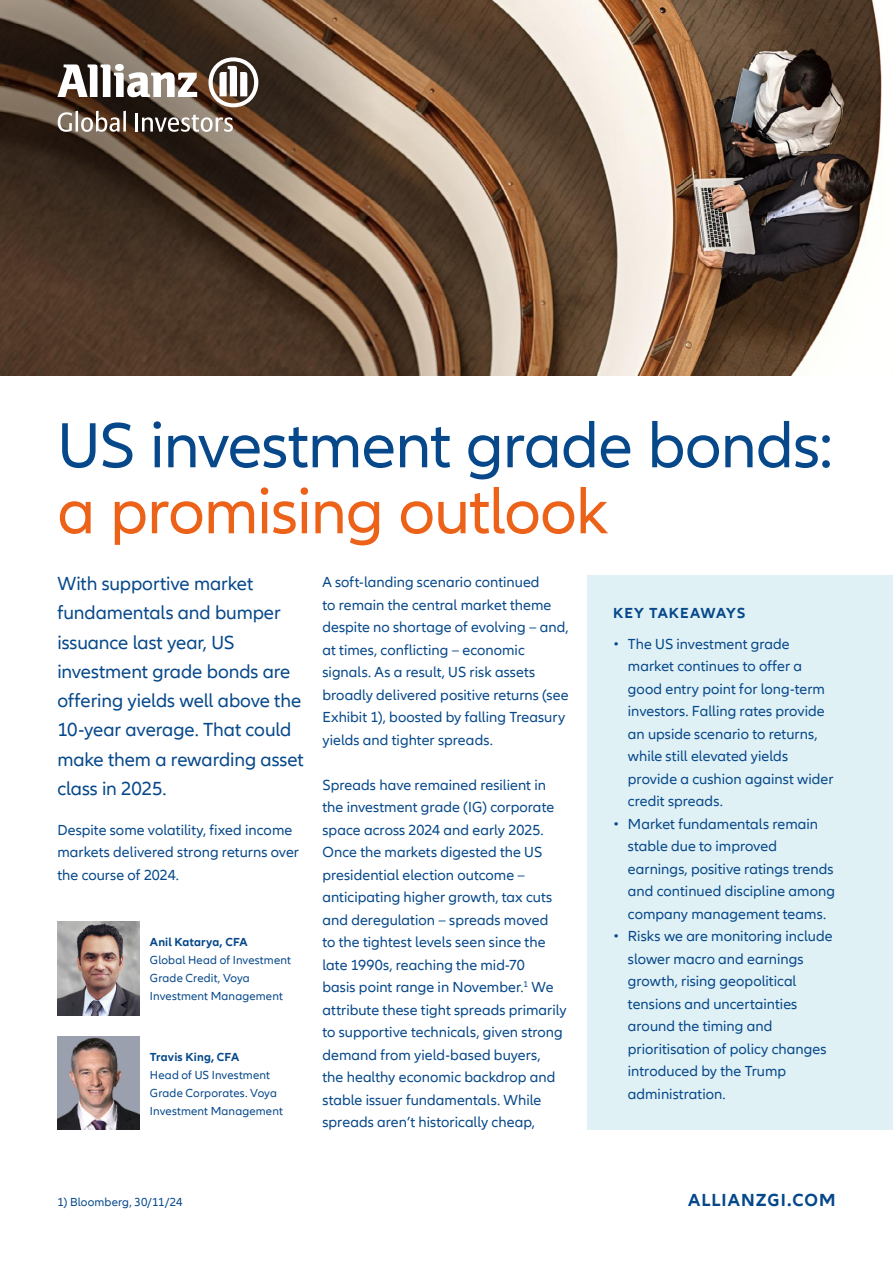
<style>
.page{position:relative;width:893px;height:1263px;background:#fff}
.page>*{position:absolute;margin:0;border:0;box-sizing:border-box;transform-origin:0 0}
.h1__Title{font:66px/66px "Allianz Neo";letter-spacing:-.015em;color:#06488a}
.p__Subline_introtext{font:19.5px/29.2px "Allianz Neo";letter-spacing:-.005em;color:#06488a}
.t1{font:700 18px "Allianz Neo";letter-spacing:.06em;color:#06488a}
.p__Copy{font:15px/22.5px "Allianz Neo";letter-spacing:.005em;color:#06488a}
.p__Bullet_list{font:15px/22.5px "Allianz Neo";color:#06488a}
.p__Top_line{font:700 15px "Allianz Neo";letter-spacing:.055em;color:#06488a}
.p__Copy__small{font:12px/18px "Allianz Neo";letter-spacing:.01em;color:#06488a}
.p__Copy__small-2{font:700 12px "Allianz Neo";letter-spacing:.015em;color:#06488a}
.p__Disclaimer_footnote{font:12px "Allianz Neo";letter-spacing:.01em;color:#06488a}
.s1{color:#eb6218}
</style>
<div class="page">
<img style="left:0;top:0;width:882px;height:375px">
<svg style="left:0;top:0;width:380px;height:291px;background:#5b4636"></svg>
<img style="left:57px;top:921px;width:82px;height:94px">
<div style="left:587px;top:575px;width:306px;height:555px;background:#e0f1f5"></div>
<img style="left:57px;top:1036px;width:82px;height:94px">
<svg style="left:57px;top:64px;width:140px;height:33px"></svg>
<svg style="left:208px;top:57px;width:50px;height:50px"></svg>
<svg style="left:58px;top:112px;width:14px;height:20px"></svg>
<hr style="left:76px;top:111px;width:2px;height:21px;background:#fff">
<svg style="left:81px;top:111px;width:39px;height:21px"></svg>
<hr style="left:123px;top:111px;width:3px;height:21px;background:#fff">
<hr style="left:135px;top:113px;width:3px;height:19px;background:#fff">
<svg style="left:142px;top:115px;width:91px;height:17px"></svg>
<h1 class="h1__Title" style="left:57px;top:414px;width:777px">US investment grade bonds: <span class="s1">a promising outlook</span></h1>
<p class="p__Subline_introtext" style="left:57px;top:569px;width:248px">With supportive market fundamentals and bumper issuance last year, US investment grade bonds are offering yields well above the<br>10-year average. That could make them a rewarding asset class in 2025.</p>
<p class="p__Copy" style="left:57px;top:819px;width:243px">Despite some volatility, fixed income markets delivered strong returns over the course of 2024.</p>
<p class="p__Copy" style="left:322px;top:571px;width:248px">A soft-landing scenario continued<br>to remain the central market theme despite no shortage of evolving – and, at times, conflicting – economic signals. As a result, US risk assets broadly delivered positive returns (see Exhibit 1), boosted by falling Treasury yields and tighter spreads.</p>
<p class="p__Copy" style="left:322px;top:774px;width:246px">Spreads have remained resilient in the investment grade (IG) corporate space across 2024 and early 2025.<br>Once the markets digested the US presidential election outcome – anticipating higher growth, tax cuts and deregulation – spreads moved<br>to the tightest levels seen since the late 1990s, reaching the mid-70<br>basis point range in November.<sup>1</sup> We attribute these tight spreads primarily to supportive technicals, given strong demand from yield-based buyers,<br>the healthy economic backdrop and stable issuer fundamentals. While spreads aren’t historically cheap,</p>
<p class="p__Top_line" style="left:613px;top:604px;width:134px">KEY TAKEAWAYS</p>
<p class="p__Bullet_list" style="left:628px;top:633px;width:207px;text-indent:-15px">• The US investment grade market continues to offer a good entry point for long-term investors. Falling rates provide an upside scenario to returns, while still elevated yields provide a cushion against wider credit spreads.</p>
<p class="p__Bullet_list" style="left:628px;top:813px;width:209px;text-indent:-15px">• Market fundamentals remain stable due to improved earnings, positive ratings trends and continued discipline among company management teams.</p>
<p class="p__Bullet_list" style="left:628px;top:925px;width:206px;text-indent:-15px">• Risks we are monitoring include slower macro and earnings growth, rising geopolitical tensions and uncertainties around the timing and prioritisation of policy changes introduced by the Trump administration.</p>
<p class="p__Copy__small-2" style="left:150px;top:935px;width:99px">Anil Katarya, CFA</p>
<p class="p__Copy__small" style="left:150px;top:951px;width:142px">Global Head of Investment<br>Grade Credit, Voya<br>Investment Management</p>
<p class="p__Copy__small-2" style="left:150px;top:1050px;width:91px">Travis King, CFA</p>
<p class="p__Copy__small" style="left:150px;top:1066px;width:134px">Head of US Investment<br>Grade Corporates. Voya<br>Investment Management</p>
<p class="p__Disclaimer_footnote" style="left:57px;top:1195px;width:127px">1) Bloomberg, 30/11/24</p>
<p class="t1" style="left:688px;top:1189px;width:149px">ALLIANZGI.COM</p>
</div>
